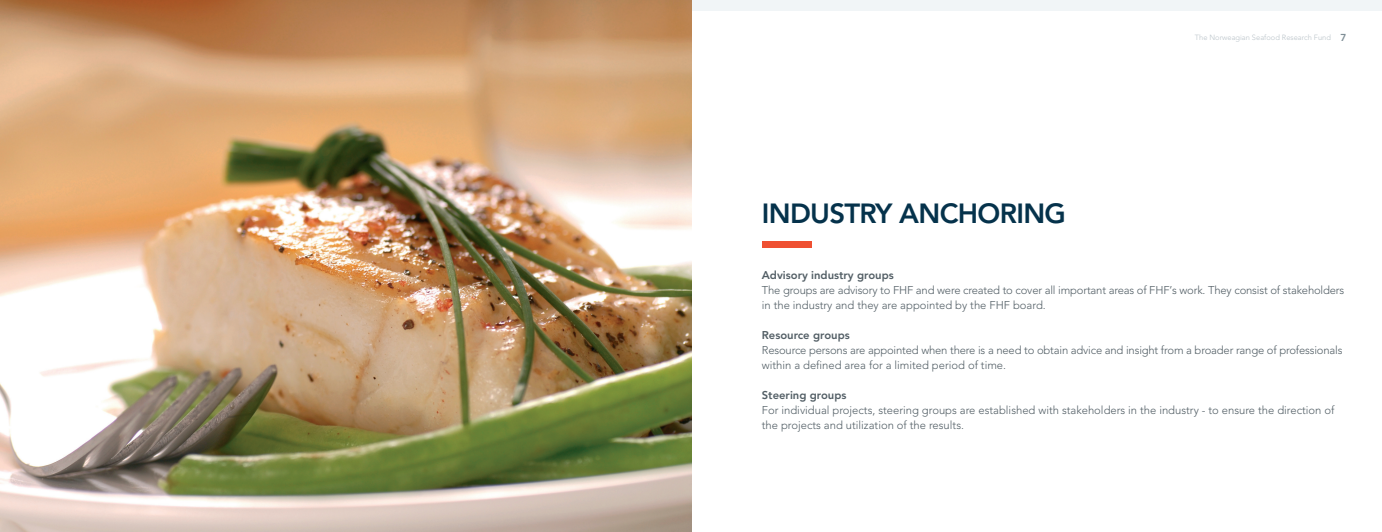
<style>
.page{position:relative;width:1382px;height:532px;background:#fff}
.page>*{position:absolute;margin:0;border:0;box-sizing:border-box;transform-origin:0 0}
.t1{font:800 27.5px "Avenir";letter-spacing:-.025em;color:#05324b}
.t2{font:300 11.25px/15px "Avenir";color:#525e65}
.t3{font:800 11.25px "Avenir";color:#525e65}
.t4{font:300 7.5px "Avenir";color:#bac3c9}
.s1{font-weight:800;font-size:10px;color:#7f8e96}
</style>
<div class="page">
<div style="left:0;top:0;width:1382px;height:11px;background:#f1f5f7"></div>
<img style="left:0;top:0;width:691px;height:531px">
<div style="left:762px;top:240px;width:50px;height:7px;background:#ef5032"></div>
<h1 class="t1" style="left:762px;top:197px;width:306px">INDUSTRY ANCHORING</h1>
<p class="t4" style="left:1195px;top:33px;width:153px">The Norweagian Seafood Research Fund <span class="s1">7</span></p>
<p class="t3" style="left:762px;top:268px;width:133px">Advisory industry groups</p>
<p class="t2" style="left:762px;top:282px;width:584px">The groups are advisory to FHF and were created to cover all important areas of FHF’s work. They consist of stakeholders in the industry and they are appointed by the FHF board.</p>
<p class="t3" style="left:762px;top:328px;width:89px">Resource groups</p>
<p class="t2" style="left:762px;top:342px;width:582px">Resource persons are appointed when there is a need to obtain advice and insight from a broader range of professionals within a defined area for a limited period of time.</p>
<p class="t3" style="left:762px;top:388px;width:86px">Steering groups</p>
<p class="t2" style="left:762px;top:402px;width:574px">For individual projects, steering groups are established with stakeholders in the industry - to ensure the direction of the projects and utilization of the results.</p>
</div>
